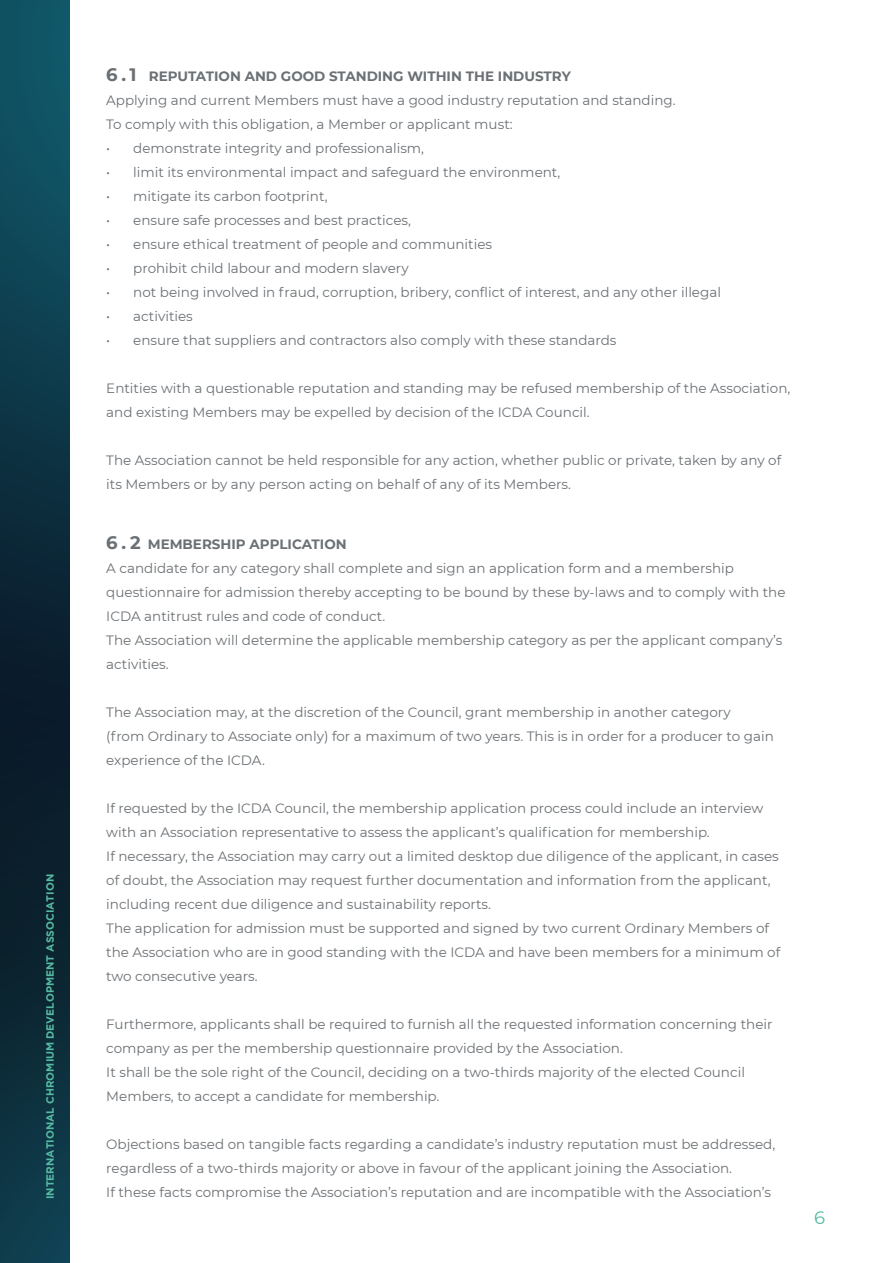
<style>
.page{position:relative;width:893px;height:1263px;background:#fff}
.page>*{position:absolute;margin:0;border:0;box-sizing:border-box;transform-origin:0 0}
.t1{font:18px "Montserrat";color:#56baa2}
.t2{font:13.5px/24px "Montserrat";color:#6b7074}
.t3{font:700 10.5px "Gotham";color:#56baa2}
.s1{font-weight:700;font-size:18px}
.s2{font-weight:700}
</style>
<div class="page">
<svg style="left:0;top:0;width:69px;height:1263px;background:#0c3342"></svg>
<p class="t3" style="left:44px;top:1199px;width:327px;rotate:-90deg">INTERNATIONAL CHROMIUM DEVELOPMENT ASSOCIATION</p>
<p class="t2" style="left:106px;top:64px;width:571px"><span class="s1">6 . 1</span> <span class="s2">REPUTATION AND GOOD STANDING WITHIN THE INDUSTRY<br></span>Applying and current Members must have a good industry reputation and standing.<br>To comply with this obligation, a Member or applicant must:</p>
<p class="t2" style="left:106px;top:136px;width:319px">• demonstrate integrity and professionalism,</p>
<p class="t2" style="left:106px;top:160px;width:456px">• limit its environmental impact and safeguard the environment,</p>
<p class="t2" style="left:106px;top:184px;width:223px">• mitigate its carbon footprint,</p>
<p class="t2" style="left:106px;top:208px;width:306px">• ensure safe processes and best practices,</p>
<p class="t2" style="left:106px;top:232px;width:387px">• ensure ethical treatment of people and communities</p>
<p class="t2" style="left:106px;top:256px;width:304px">• prohibit child labour and modern slavery</p>
<p class="t2" style="left:106px;top:280px;width:616px">• not being involved in fraud, corruption, bribery, conflict of interest, and any other illegal</p>
<p class="t2" style="left:106px;top:304px;width:88px">• activities</p>
<p class="t2" style="left:106px;top:328px;width:512px">• ensure that suppliers and contractors also comply with these standards</p>
<p class="t2" style="left:106px;top:376px;width:685px">Entities with a questionable reputation and standing may be refused membership of the Association, and existing Members may be expelled by decision of the ICDA Council.</p>
<p class="t2" style="left:106px;top:448px;width:676px">The Association cannot be held responsible for any action, whether public or private, taken by any of its Members or by any person acting on behalf of any of its Members.</p>
<p class="t2" style="left:106px;top:532px;width:681px"><span class="s1">6 . 2</span> <span class="s2">MEMBERSHIP APPLICATION<br></span>A candidate for any category shall complete and sign an application form and a membership questionnaire for admission thereby accepting to be bound by these by-laws and to comply with the ICDA antitrust rules and code of conduct.<br>The Association will determine the applicable membership category as per the applicant company’s activities.</p>
<p class="t2" style="left:106px;top:700px;width:669px">The Association may, at the discretion of the Council, grant membership in another category<br>(from Ordinary to Associate only) for a maximum of two years. This is in order for a producer to gain experience of the ICDA.</p>
<p class="t2" style="left:106px;top:796px;width:675px">If requested by the ICDA Council, the membership application process could include an interview with an Association representative to assess the applicant’s qualification for membership.<br>If necessary, the Association may carry out a limited desktop due diligence of the applicant, in cases of doubt, the Association may request further documentation and information from the applicant, including recent due diligence and sustainability reports.<br>The application for admission must be supported and signed by two current Ordinary Members of the Association who are in good standing with the ICDA and have been members for a minimum of two consecutive years.</p>
<p class="t2" style="left:106px;top:1012px;width:668px">Furthermore, applicants shall be required to furnish all the requested information concerning their company as per the membership questionnaire provided by the Association.<br>It shall be the sole right of the Council, deciding on a two-thirds majority of the elected Council Members, to accept a candidate for membership.</p>
<p class="t2" style="left:106px;top:1132px;width:670px">Objections based on tangible facts regarding a candidate’s industry reputation must be addressed, regardless of a two-thirds majority or above in favour of the applicant joining the Association.<br>If these facts compromise the Association’s reputation and are incompatible with the Association’s</p>
<h1 class="t1" style="left:814px;top:1205px;width:12px">6</h1>
</div>
